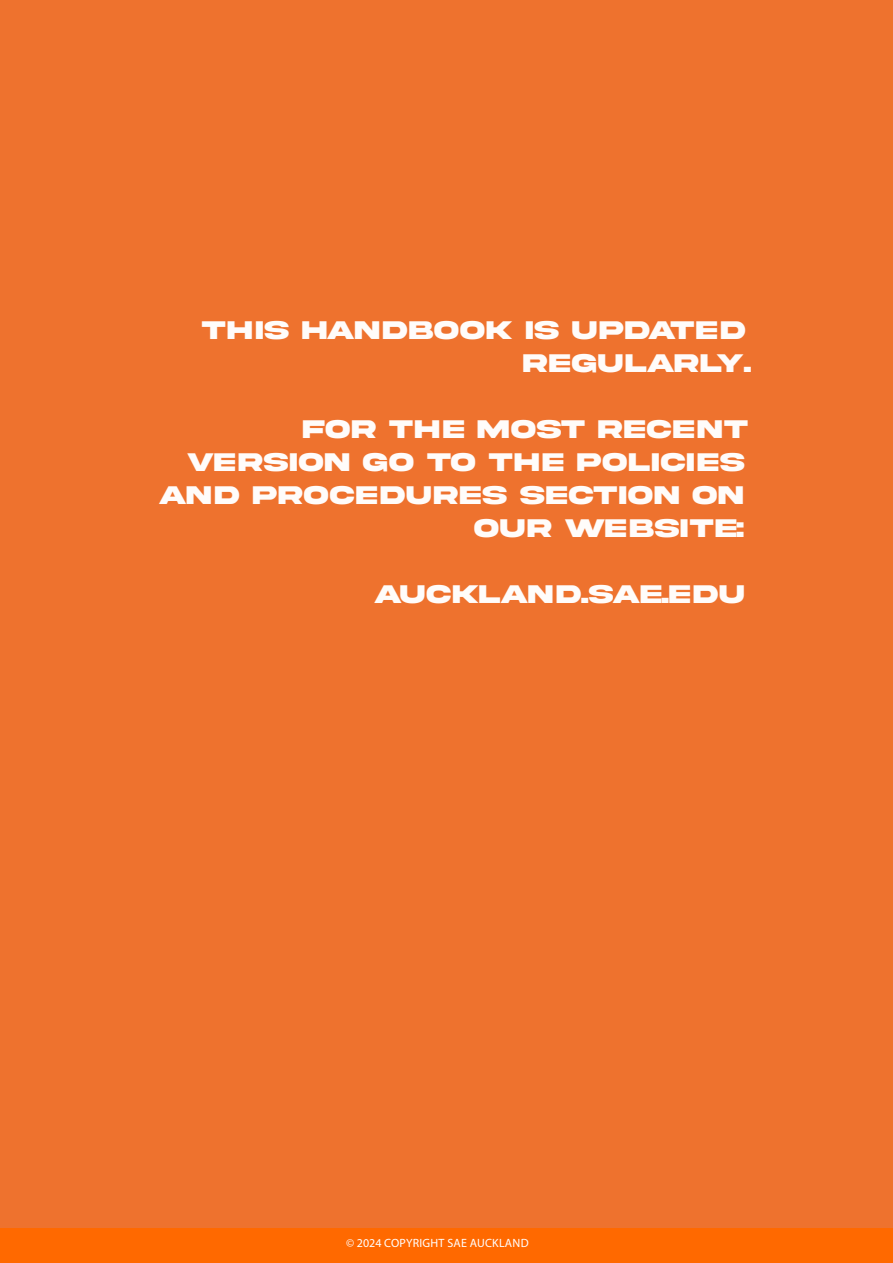
<style>
.page{position:relative;width:893px;height:1263px;background:#fff}
.page>*{position:absolute;margin:0;border:0;box-sizing:border-box;transform-origin:0 0}
.Title_-_US_Letter{font:700 27px/33px "Akira Expanded Super";letter-spacing:.055em;color:#fffcfa;text-align:right}
.Title_-_US_Letter-2{font:700 27px "Akira Expanded Super";letter-spacing:.015em;color:#fffcfa}
.t1{font:12px "Myriad Pro";letter-spacing:.02em;color:#fff}
</style>
<div class="page">
<div style="left:0;top:1224px;width:893px;height:39px;background:#ff6900"></div>
<div style="left:0;top:1px;width:893px;height:1227px;background:#ee722e"></div>
<p class="Title_-_US_Letter" style="left:202px;top:314px;width:551px">THIS HANDBOOK IS UPDATED<br>REGULARLY.</p>
<p class="Title_-_US_Letter" style="left:303px;top:413px;width:447px">FOR THE MOST RECENT</p>
<p class="Title_-_US_Letter" style="left:159px;top:446px;width:587px">VERSION GO TO THE POLICIES<br>AND PROCEDURES SECTION ON<br>OUR WEBSITE:</p>
<p class="Title_-_US_Letter-2" style="left:374px;top:581px;width:372px">AUCKLAND.SAE.EDU</p>
<p class="t1" style="left:346px;top:1235px;width:184px">© 2024 COPYRIGHT SAE AUCKLAND</p>
</div>
